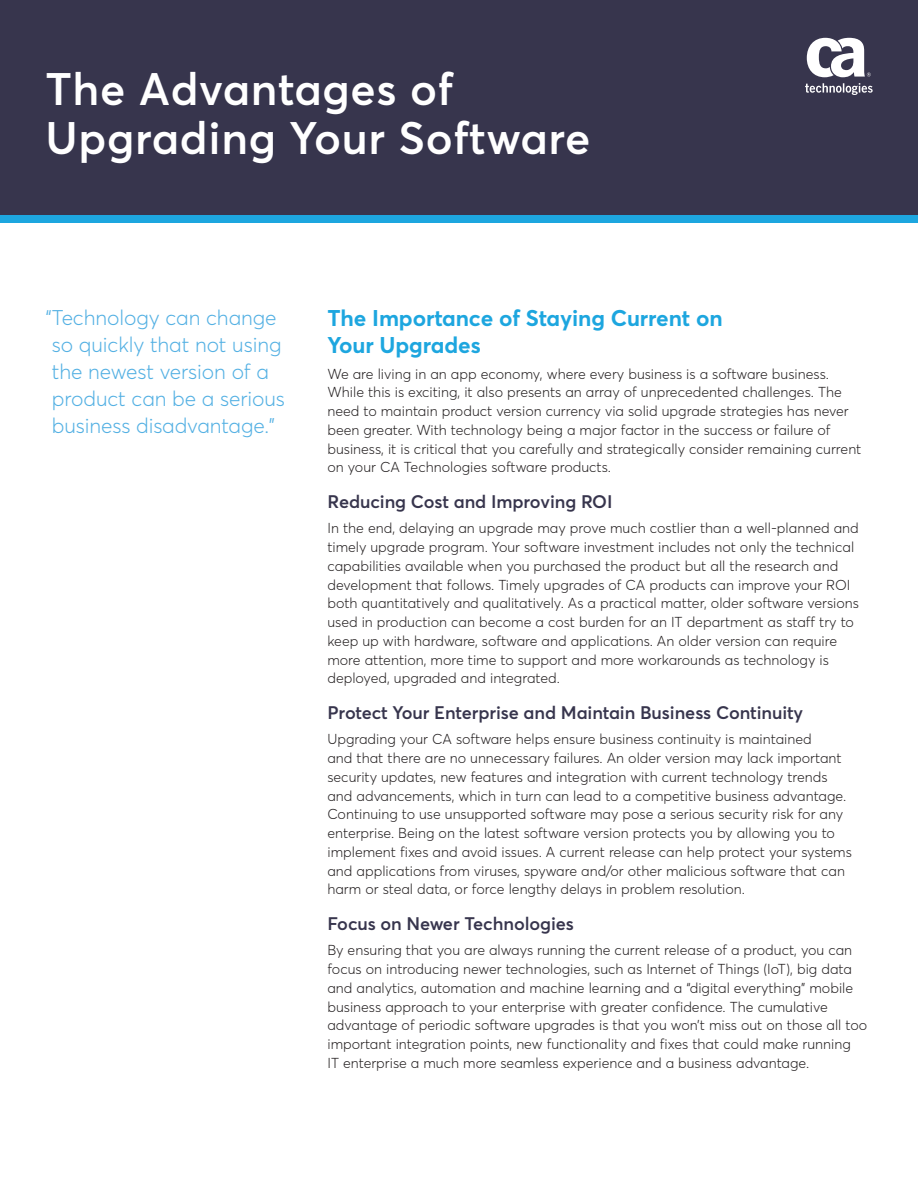
<style>
.page{position:relative;width:918px;height:1188px;background:#fff}
.page>*{position:absolute;margin:0;border:0;box-sizing:border-box;transform-origin:0 0}
.Document_Title{font:600 45px/49.5px "Averta";letter-spacing:.015em;color:#fff}
.t1{font:700 22.5px/27px "Averta";letter-spacing:-.005em;color:#1da6df}
.Sidebar_Callout{font:300 21px/27px "Averta";letter-spacing:-.005em;color:#53b0e3;text-align:center}
.Subhead_1{font:600 18px "Averta";letter-spacing:-.005em;color:#37354d}
.Body_Copy{font:300 14.25px/18.8px "Averta";color:#231f20}
</style>
<div class="page">
<div style="left:0;top:212px;width:918px;height:11px;background:#1da6df"></div>
<div style="left:0;top:0;width:918px;height:215px;background:#37354d"></div>
<svg style="left:805px;top:83px;width:68px;height:12px"></svg>
<svg style="left:807px;top:38px;width:64px;height:39px"></svg>
<p class="Document_Title" style="left:45px;top:64px;width:547px">The Advantages of<br>Upgrading Your Software</p>
<p class="Sidebar_Callout" style="left:45px;top:304px;width:241px">“Technology can change so quickly that not using the newest version of a product can be a serious business disadvantage.”</p>
<p class="t1" style="left:327px;top:305px;width:397px">The Importance of Staying Current on<br>Your Upgrades</p>
<p class="Body_Copy" style="left:327px;top:364px;width:536px">We are living in an app economy, where every business is a software business.<br>While this is exciting, it also presents an array of unprecedented challenges. The need to maintain product version currency via solid upgrade strategies has never been greater. With technology being a major factor in the success or failure of business, it is critical that you carefully and strategically consider remaining current on your CA Technologies software products.</p>
<p class="Subhead_1" style="left:327px;top:490px;width:287px">Reducing Cost and Improving ROI</p>
<p class="Body_Copy" style="left:327px;top:519px;width:533px">In the end, delaying an upgrade may prove much costlier than a well-planned and timely upgrade program. Your software investment includes not only the technical capabilities available when you purchased the product but all the research and development that follows. Timely upgrades of CA products can improve your ROI both quantitatively and qualitatively. As a practical matter, older software versions used in production can become a cost burden for an IT department as staff try to keep up with hardware, software and applications. An older version can require more attention, more time to support and more workarounds as technology is deployed, upgraded and integrated.</p>
<p class="Subhead_1" style="left:327px;top:701px;width:477px">Protect Your Enterprise and Maintain Business Continuity</p>
<p class="Body_Copy" style="left:327px;top:730px;width:526px">Upgrading your CA software helps ensure business continuity is maintained<br>and that there are no unnecessary failures. An older version may lack important security updates, new features and integration with current technology trends and advancements, which in turn can lead to a competitive business advantage.<br>Continuing to use unsupported software may pose a serious security risk for any enterprise. Being on the latest software version protects you by allowing you to implement fixes and avoid issues. A current release can help protect your systems and applications from viruses, spyware and/or other malicious software that can harm or steal data, or force lengthy delays in problem resolution.</p>
<p class="Subhead_1" style="left:327px;top:912px;width:248px">Focus on Newer Technologies</p>
<p class="Body_Copy" style="left:327px;top:941px;width:541px">By ensuring that you are always running the current release of a product, you can focus on introducing newer technologies, such as Internet of Things (IoT), big data and analytics, automation and machine learning and a “digital everything” mobile business approach to your enterprise with greater confidence. The cumulative advantage of periodic software upgrades is that you won’t miss out on those all too important integration points, new functionality and fixes that could make running<br>IT enterprise a much more seamless experience and a business advantage.</p>
</div>
